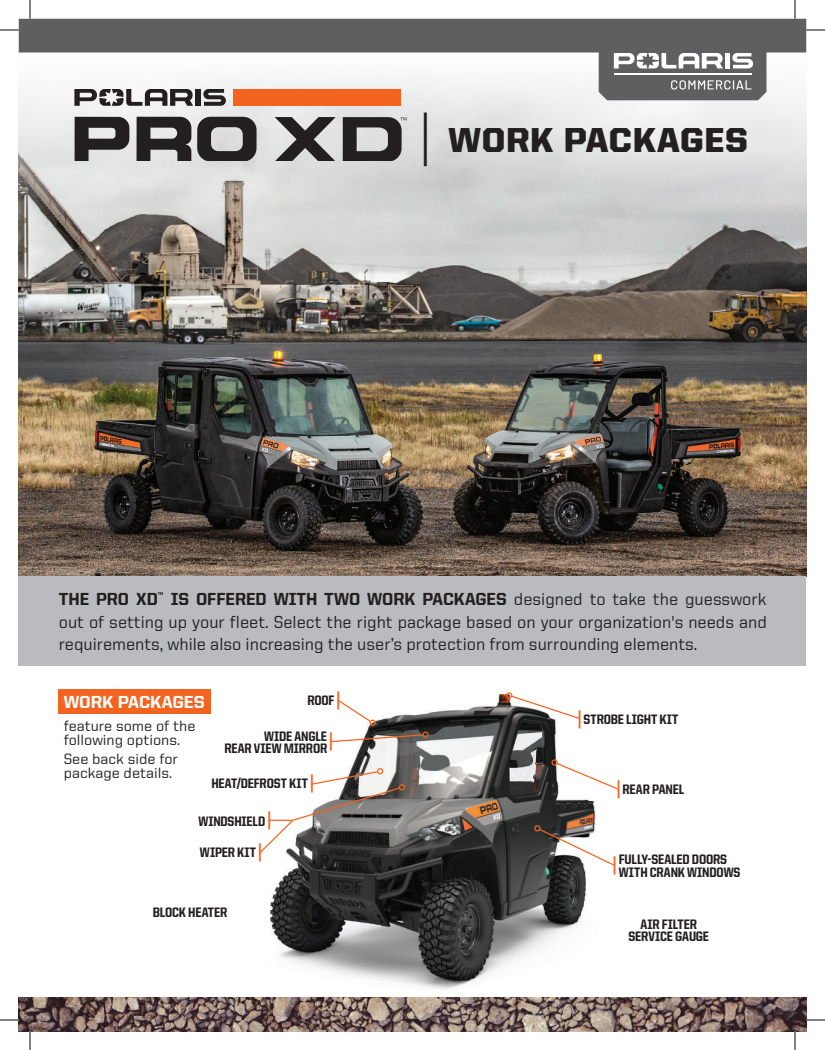
<style>
.page{position:relative;width:825px;height:1050px;background:#fff}
.page>*{position:absolute;margin:0;border:0;box-sizing:border-box;transform-origin:0 0}
.t1{font:900 34.75px "United Sans Reg";letter-spacing:.02em;color:#231f20}
.t2{font:500 17.5px/22.5px "United Sans Reg";color:#231f20;text-align:justify}
.t3{font:800 17.5px "United Sans Reg";color:#fff}
.t4{font:500 15px/13.8px "United Sans Reg";color:#231f20}
.t5{font:800 13.75px/12.5px "United Sans Semi Cond";letter-spacing:-.01em;color:#231f20}
.s1{font-weight:500;font-size:65.62px}
.s2{font-weight:800}
.s3{font-size:22px;color:#f36421}
</style>
<div class="page">
<img style="left:19px;top:100px;width:787px;height:476px">
<div style="left:19px;top:576px;width:787px;height:90px;background:#babbbe"></div>
<img style="left:270px;top:692px;width:327px;height:298px">
<svg style="left:336px;top:698px;width:40px;height:28px"></svg>
<svg style="left:510px;top:695px;width:71px;height:25px"></svg>
<div style="left:506px;top:692px;width:6px;height:7px;border:1px solid #f36421;border-radius:50%"></div>
<svg style="left:555px;top:762px;width:64px;height:29px"></svg>
<div style="left:551px;top:759px;width:7px;height:7px;border:1px solid #f36421;border-radius:50%"></div>
<svg style="left:538px;top:828px;width:77px;height:39px"></svg>
<div style="left:534px;top:825px;width:7px;height:6px;border:1px solid #f36421;border-radius:50%"></div>
<svg style="left:330px;top:734px;width:94px;height:9px"></svg>
<div style="left:422px;top:732px;width:7px;height:6px;border:1px solid #f36421;border-radius:50%"></div>
<div style="left:233px;top:90px;width:168px;height:16px;background:#f36421"></div>
<svg style="left:203px;top:100px;width:23px;height:6px"></svg>
<svg style="left:74px;top:100px;width:119px;height:6px"></svg>
<div style="left:196px;top:90px;width:5px;height:16px;background:#231f20"></div>
<svg style="left:75px;top:117px;width:54px;height:44px;background:#636161"></svg>
<svg style="left:197px;top:117px;width:60px;height:44px;background:#615e5f"></svg>
<svg style="left:137px;top:117px;width:54px;height:44px;background:#565353"></svg>
<svg style="left:275px;top:117px;width:61px;height:44px;background:#818080"></svg>
<svg style="left:343px;top:117px;width:64px;height:44px;background:#666464"></svg>
<svg style="left:259px;top:768px;width:146px;height:87px"></svg>
<svg style="left:19px;top:997px;width:787px;height:1px"></svg>
<img style="left:19px;top:998px;width:787px;height:33px">
<svg style="left:19px;top:19px;width:787px;height:81px;fill:#5f5f62"></svg>
<div style="left:725px;top:53px;width:5px;height:15px;background:#fff"></div>
<svg style="left:732px;top:53px;width:21px;height:15px"></svg>
<svg style="left:614px;top:53px;width:109px;height:15px"></svg>
<hr style="left:614px;top:74px;width:137px;height:1px;background:#fff">
<svg style="left:671px;top:80px;width:80px;height:10px"></svg>
<div style="left:58px;top:689px;width:152px;height:25px;background:#f36421"></div>
<svg style="left:0;top:29px;width:19px;height:2px"></svg>
<svg style="left:806px;top:29px;width:19px;height:2px"></svg>
<svg style="left:0;top:1019px;width:19px;height:2px"></svg>
<svg style="left:806px;top:1019px;width:19px;height:2px"></svg>
<svg style="left:29px;top:0;width:2px;height:19px"></svg>
<svg style="left:29px;top:1031px;width:2px;height:19px"></svg>
<svg style="left:794px;top:0;width:2px;height:19px"></svg>
<svg style="left:794px;top:1031px;width:2px;height:19px"></svg>
<h1 class="t1" style="left:420px;top:125px;width:330px"><span class="s1">|</span> WORK PACKAGES</h1>
<p class="t2" style="left:59px;top:589px;width:710px"><span class="s2">THE PRO XD</span><sup>™</sup> <span class="s2">IS OFFERED WITH TWO WORK PACKAGES</span> designed to take the guesswork out of setting up your fleet. Select the right package based on your organization's needs and requirements, while also increasing the user’s protection from surrounding elements.</p>
<p class="t3" style="left:64px;top:695px;width:143px">WORK PACKAGES</p>
<p class="t4" style="left:64px;top:720px;width:133px">feature some of the following options.</p>
<p class="t4" style="left:64px;top:753px;width:116px">See back side for package details.</p>
<p class="t5" style="left:308px;top:694px;width:34px">ROOF <span class="s3">|</span></p>
<p class="t5" style="left:224px;top:730px;width:110px;text-indent:40px">WIDE ANGLE <span class="s3">|<br></span>REAR VIEW MIRROR</p>
<p class="t5" style="left:211px;top:777px;width:104px">HEAT/DEFROST KIT <span class="s3">|</span></p>
<p class="t5" style="left:198px;top:815px;width:74px">WINDSHIELD <span class="s3">|</span></p>
<p class="t5" style="left:200px;top:846px;width:63px">WIPER KIT <span class="s3">|</span></p>
<p class="t5" style="left:153px;top:906px;width:76px">BLOCK HEATER</p>
<p class="t5" style="left:578px;top:713px;width:102px"><span class="s3">|</span> STROBE LIGHT KIT</p>
<p class="t5" style="left:617px;top:783px;width:69px"><span class="s3">|</span> REAR PANEL</p>
<p class="t5" style="left:619px;top:853px;width:123px;text-indent:-6px"><span class="s3">|</span> FULLY-SEALED DOORS<br>WITH CRANK WINDOWS</p>
<p class="t5" style="left:629px;top:918px;width:82px;text-align:center">AIR FILTER<br>SERVICE GAUGE</p>
</div>
